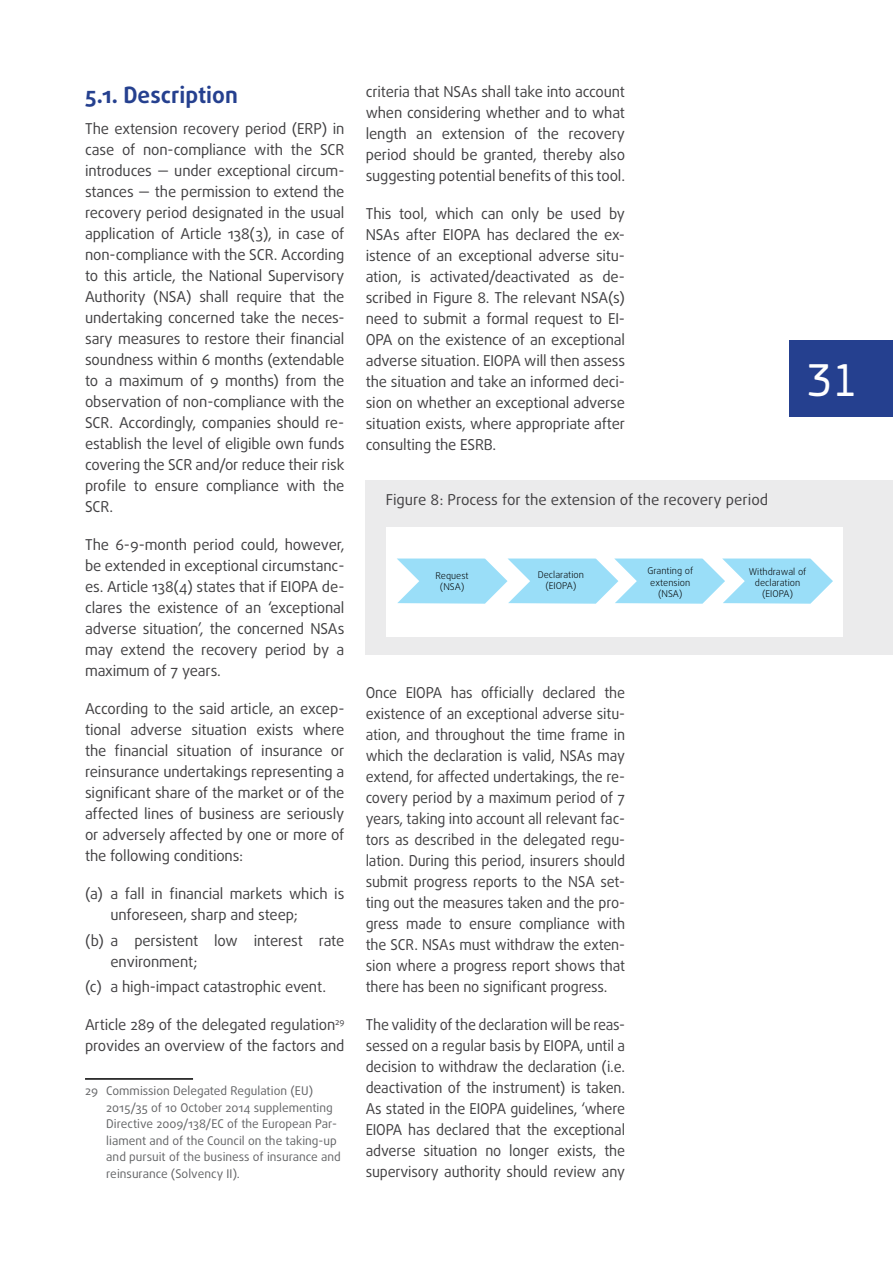
<style>
.page{position:relative;width:893px;height:1263px;background:#fff}
.page>*{position:absolute;margin:0;border:0;box-sizing:border-box;transform-origin:0 0}
.t1{font:48px "EC Square Sans Pro";color:#fff;scale:.95 1}
.Title_2{font:700 22.5px "Daxline Pro";color:#25408f}
.Main_text{font:15px/21px "Daxline Pro";letter-spacing:-.01em;color:#414042;text-align:justify}
.Main_text-2{font:15px/21px "Daxline Pro";letter-spacing:-.01em;color:#414042;text-align:justify;scale:.96 1}
.Bullets-letters{font:15px/21px "Daxline Pro";letter-spacing:-.01em;color:#414042}
.TOC_1{font:15px "Daxline Pro";color:#414042}
.Footnote{font:12px/16.5px "Daxline Pro";color:#636466}
.t2{font:300 9.3px/11.2px "Daxline Pro";color:#000;text-align:center}
</style>
<div class="page">
<div style="left:789px;top:340px;width:104px;height:77px;background:#25408f"></div>
<hr style="left:85px;top:1078px;width:108px;height:2px;background:#000">
<div style="left:366px;top:480px;width:527px;height:174px;background:#ebebec"></div>
<div style="left:387px;top:528px;width:456px;height:109px;background:#fff"></div>
<svg style="left:397px;top:558px;width:436px;height:46px"></svg>
<p class="Title_2" style="left:85px;top:80px;width:154px">5.1. Description</p>
<p class="Main_text" style="left:85px;top:119px;width:261px">The extension recovery period (ERP) in case of non-compliance with the SCR introduces — under exceptional circum&shy;stances — the permission to extend the recovery period designated in the usual application of Article 138(3), in case of non-compliance with the SCR. According to this article, the National Supervisory Authority (NSA) shall require that the undertaking concerned take the neces&shy;sary measures to restore their financial soundness within 6 months (extendable to a maximum of 9 months) from the observation of non-compliance with the SCR. Accordingly, companies should re&shy;establish the level of eligible own funds covering the SCR and/or reduce their risk profile to ensure compliance with the SCR.</p>
<p class="Main_text" style="left:85px;top:535px;width:261px">The 6-9-month period could, however, be extended in exceptional circumstanc&shy;es. Article 138(4) states that if EIOPA de&shy;clares the existence of an ‘exceptional adverse situation’, the concerned NSAs may extend the recovery period by a maximum of 7 years.</p>
<p class="Main_text" style="left:85px;top:699px;width:261px">According to the said article, an excep&shy;tional adverse situation exists where the financial situation of insurance or reinsurance undertakings representing a significant share of the market or of the affected lines of business are seriously or adversely affected by one or more of the following conditions:</p>
<p class="Bullets-letters" style="left:111px;top:884px;width:235px;text-indent:-26px">(a) a fall in financial markets which is unforeseen, sharp and steep;</p>
<p class="Bullets-letters" style="left:111px;top:930px;width:235px;text-indent:-26px">(b) a persistent low interest rate environment;</p>
<p class="Bullets-letters" style="left:85px;top:976px;width:243px">(c) a high-impact catastrophic event.</p>
<p class="Main_text" style="left:85px;top:1014px;width:261px">Article 289 of the delegated regulation<sup>29 </sup>provides an overview of the factors and</p>
<p class="Footnote" style="left:106px;top:1083px;width:236px;text-indent:-21px">29 Commission Delegated Regulation (EU)<br>2015/35 of 10 October 2014 supplementing Directive 2009/138/EC of the European Par&shy;liament and of the Council on the taking-up and pursuit of the business of insurance and reinsurance (Solvency II).</p>
<p class="Main_text" style="left:366px;top:81px;width:261px">criteria that NSAs shall take into account when considering whether and to what length an extension of the recovery period should be granted, thereby also suggesting potential benefits of this tool.</p>
<p class="Main_text" style="left:366px;top:203px;width:261px">This tool, which can only be used by NSAs after EIOPA has declared the ex&shy;istence of an exceptional adverse situ&shy;ation, is activated/deactivated as de&shy;scribed in Figure 8. The relevant NSA(s) need to submit a formal request to EI-OPA on the existence of an exceptional adverse situation. EIOPA will then assess the situation and take an informed deci&shy;sion on whether an exceptional adverse situation exists, where appropriate after consulting the ESRB.</p>
<p class="TOC_1" style="left:386px;top:490px;width:384px">Figure 8: Process for the extension of the recovery period</p>
<h1 class="t1" style="left:807px;top:353px;width:55px">31</h1>
<p class="t2" style="left:435px;top:570px;width:35px">Request (NSA)</p>
<p class="t2" style="left:538px;top:569px;width:48px">Declaration (EIOPA)</p>
<p class="t2" style="left:647px;top:565px;width:47px">Granting of extension (NSA)</p>
<p class="t2" style="left:749px;top:566px;width:59px">Withdrawal of declaration (EIOPA)</p>
<p class="Main_text-2" style="left:366px;top:682px;width:272px">Once EIOPA has officially declared the existence of an exceptional adverse situ&shy;ation, and throughout the time frame in which the declaration is valid, NSAs may extend, for affected undertakings, the re&shy;covery period by a maximum period of 7 years, taking into account all relevant fac&shy;tors as described in the delegated regu&shy;lation. During this period, insurers should submit progress reports to the NSA set&shy;ting out the measures taken and the pro&shy;gress made to ensure compliance with the SCR. NSAs must withdraw the exten&shy;sion where a progress report shows that there has been no significant progress.</p>
<p class="Main_text-2" style="left:366px;top:1014px;width:272px">The validity of the declaration will be reas&shy;sessed on a regular basis by EIOPA, until a decision to withdraw the declaration (i.e. deactivation of the instrument) is taken.<br>As stated in the EIOPA guidelines, ‘where EIOPA has declared that the exceptional adverse situation no longer exists, the supervisory authority should review any</p>
</div>
